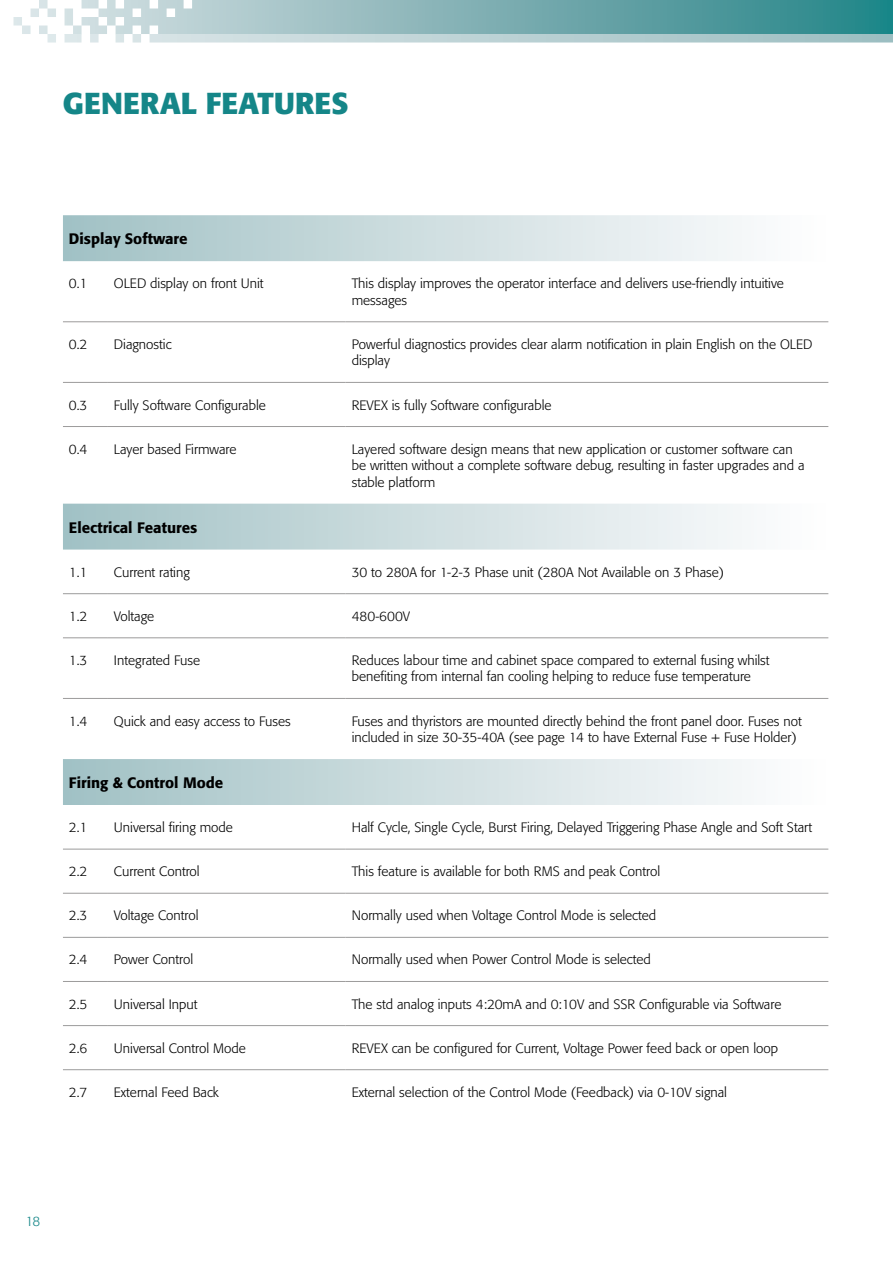
<style>
.page{position:relative;width:893px;height:1263px;background:#fff}
.page>*{position:absolute;margin:0;border:0;box-sizing:border-box;transform-origin:0 0}
.t1{font:700 30px "Formata";color:#158688}
.t2{font:500 15px "Formata";color:#000}
.t3{font:300 13.5px/16.5px "Formata";color:#000}
.t4{font:300 13.5px "Formata";color:#158688}
</style>
<div class="page">
<svg style="left:13px;top:0;width:880px;height:43px;background:#94bdc0"></svg>
<svg style="left:63px;top:215px;width:765px;height:590px"></svg>
<hr style="left:63px;top:321px;width:45px;height:1px;background:#9c9b9b">
<hr style="left:108px;top:321px;width:238px;height:1px;background:#9c9b9b">
<hr style="left:346px;top:321px;width:482px;height:1px;background:#9c9b9b">
<hr style="left:63px;top:382px;width:45px;height:1px;background:#9c9b9b">
<hr style="left:108px;top:382px;width:238px;height:1px;background:#9c9b9b">
<hr style="left:346px;top:382px;width:482px;height:1px;background:#9c9b9b">
<hr style="left:63px;top:426px;width:45px;height:1px;background:#9c9b9b">
<hr style="left:108px;top:426px;width:238px;height:1px;background:#9c9b9b">
<hr style="left:346px;top:426px;width:482px;height:1px;background:#9c9b9b">
<hr style="left:63px;top:593px;width:45px;height:1px;background:#9c9b9b">
<hr style="left:108px;top:593px;width:238px;height:1px;background:#9c9b9b">
<hr style="left:346px;top:593px;width:482px;height:1px;background:#9c9b9b">
<hr style="left:63px;top:637px;width:45px;height:1px;background:#9c9b9b">
<hr style="left:108px;top:637px;width:238px;height:1px;background:#9c9b9b">
<hr style="left:346px;top:637px;width:482px;height:1px;background:#9c9b9b">
<hr style="left:63px;top:698px;width:45px;height:1px;background:#9c9b9b">
<hr style="left:108px;top:698px;width:238px;height:1px;background:#9c9b9b">
<hr style="left:346px;top:698px;width:482px;height:1px;background:#9c9b9b">
<hr style="left:63px;top:849px;width:45px;height:1px;background:#9c9b9b">
<hr style="left:108px;top:849px;width:238px;height:1px;background:#9c9b9b">
<hr style="left:346px;top:849px;width:482px;height:1px;background:#9c9b9b">
<hr style="left:63px;top:893px;width:45px;height:1px;background:#9c9b9b">
<hr style="left:108px;top:893px;width:238px;height:1px;background:#9c9b9b">
<hr style="left:346px;top:893px;width:482px;height:1px;background:#9c9b9b">
<hr style="left:63px;top:937px;width:45px;height:1px;background:#9c9b9b">
<hr style="left:108px;top:937px;width:238px;height:1px;background:#9c9b9b">
<hr style="left:346px;top:937px;width:482px;height:1px;background:#9c9b9b">
<hr style="left:63px;top:981px;width:45px;height:1px;background:#9c9b9b">
<hr style="left:108px;top:981px;width:238px;height:1px;background:#9c9b9b">
<hr style="left:346px;top:981px;width:482px;height:1px;background:#9c9b9b">
<hr style="left:63px;top:1025px;width:45px;height:1px;background:#9c9b9b">
<hr style="left:108px;top:1025px;width:238px;height:1px;background:#9c9b9b">
<hr style="left:346px;top:1025px;width:482px;height:1px;background:#9c9b9b">
<hr style="left:63px;top:1069px;width:45px;height:1px;background:#9c9b9b">
<hr style="left:108px;top:1069px;width:238px;height:1px;background:#9c9b9b">
<hr style="left:346px;top:1069px;width:482px;height:1px;background:#9c9b9b">
<h1 class="t1" style="left:63px;top:85px;width:287px">GENERAL FEATURES</h1>
<p class="t2" style="left:69px;top:230px;width:120px">Display Software</p>
<p class="t3" style="left:69px;top:275px;width:20px">0.1</p>
<p class="t3" style="left:114px;top:275px;width:151px">OLED display on front Unit</p>
<p class="t3" style="left:352px;top:275px;width:434px">This display improves the operator interface and delivers use-friendly intuitive messages</p>
<p class="t3" style="left:69px;top:336px;width:20px">0.2</p>
<p class="t3" style="left:114px;top:336px;width:59px">Diagnostic</p>
<p class="t3" style="left:352px;top:336px;width:462px">Powerful diagnostics provides clear alarm notification in plain English on the OLED display</p>
<p class="t3" style="left:69px;top:397px;width:20px">0.3</p>
<p class="t3" style="left:114px;top:397px;width:153px">Fully Software Configurable</p>
<p class="t3" style="left:352px;top:397px;width:201px">REVEX is fully Software configurable</p>
<p class="t3" style="left:69px;top:441px;width:20px">0.4</p>
<p class="t3" style="left:114px;top:441px;width:124px">Layer based Firmware</p>
<p class="t3" style="left:352px;top:441px;width:454px">Layered software design means that new application or customer software can be written without a complete software debug, resulting in faster upgrades and a stable platform</p>
<p class="t2" style="left:69px;top:518px;width:130px">Electrical Features</p>
<p class="t3" style="left:69px;top:564px;width:20px">1.1</p>
<p class="t3" style="left:114px;top:564px;width:77px">Current rating</p>
<p class="t3" style="left:352px;top:564px;width:374px">30 to 280A for 1-2-3 Phase unit (280A Not Available on 3 Phase)</p>
<p class="t3" style="left:69px;top:608px;width:20px">1.2</p>
<p class="t3" style="left:114px;top:608px;width:42px">Voltage</p>
<p class="t3" style="left:352px;top:608px;width:60px">480-600V</p>
<p class="t3" style="left:69px;top:652px;width:20px">1.3</p>
<p class="t3" style="left:114px;top:652px;width:88px">Integrated Fuse</p>
<p class="t3" style="left:352px;top:652px;width:419px">Reduces labour time and cabinet space compared to external fusing whilst benefiting from internal fan cooling helping to reduce fuse temperature</p>
<p class="t3" style="left:69px;top:713px;width:20px">1.4</p>
<p class="t3" style="left:114px;top:713px;width:178px">Quick and easy access to Fuses</p>
<p class="t3" style="left:352px;top:713px;width:451px">Fuses and thyristors are mounted directly behind the front panel door. Fuses not included in size 30-35-40A (see page 14 to have External Fuse + Fuse Holder)</p>
<p class="t2" style="left:69px;top:773px;width:156px">Firing &amp; Control Mode</p>
<p class="t3" style="left:69px;top:819px;width:20px">2.1</p>
<p class="t3" style="left:114px;top:819px;width:121px">Universal firing mode</p>
<p class="t3" style="left:352px;top:819px;width:462px">Half Cycle, Single Cycle, Burst Firing, Delayed Triggering Phase Angle and Soft Start</p>
<p class="t3" style="left:69px;top:863px;width:20px">2.2</p>
<p class="t3" style="left:114px;top:863px;width:87px">Current Control</p>
<p class="t3" style="left:352px;top:863px;width:310px">This feature is available for both RMS and peak Control</p>
<p class="t3" style="left:69px;top:907px;width:20px">2.3</p>
<p class="t3" style="left:114px;top:907px;width:86px">Voltage Control</p>
<p class="t3" style="left:352px;top:907px;width:306px">Normally used when Voltage Control Mode is selected</p>
<p class="t3" style="left:69px;top:951px;width:20px">2.4</p>
<p class="t3" style="left:114px;top:951px;width:81px">Power Control</p>
<p class="t3" style="left:352px;top:951px;width:301px">Normally used when Power Control Mode is selected</p>
<p class="t3" style="left:69px;top:996px;width:20px">2.5</p>
<p class="t3" style="left:114px;top:996px;width:85px">Universal Input</p>
<p class="t3" style="left:352px;top:996px;width:431px">The std analog inputs 4:20mA and 0:10V and SSR Configurable via Software</p>
<p class="t3" style="left:69px;top:1040px;width:20px">2.6</p>
<p class="t3" style="left:114px;top:1040px;width:133px">Universal Control Mode</p>
<p class="t3" style="left:352px;top:1040px;width:428px">REVEX can be configured for Current, Voltage Power feed back or open loop</p>
<p class="t3" style="left:69px;top:1084px;width:20px">2.7</p>
<p class="t3" style="left:114px;top:1084px;width:106px">External Feed Back</p>
<p class="t3" style="left:352px;top:1084px;width:377px">External selection of the Control Mode (Feedback) via 0-10V signal</p>
<p class="t4" style="left:26px;top:1213px;width:16px">18</p>
</div>
